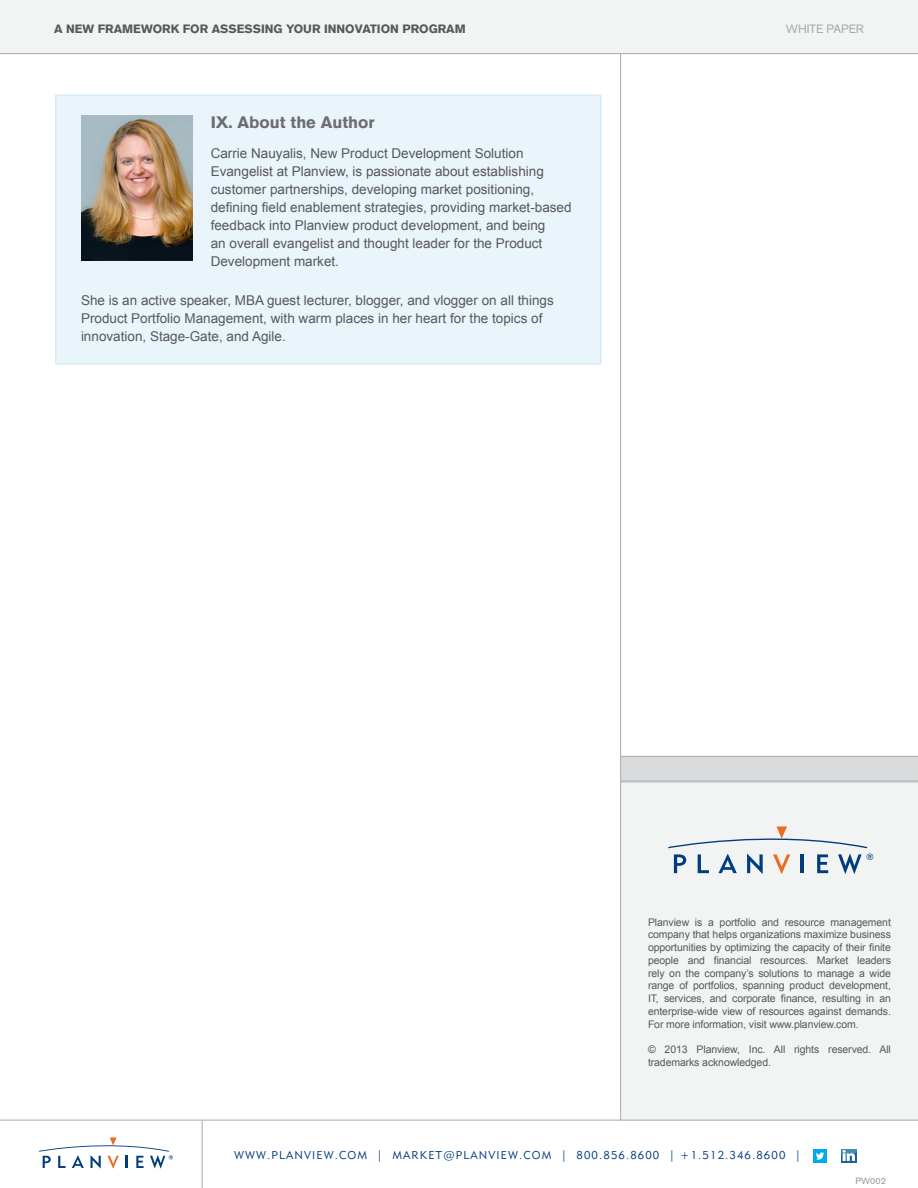
<style>
.page{position:relative;width:918px;height:1188px;background:#fff}
.page>*{position:absolute;margin:0;border:0;box-sizing:border-box;transform-origin:0 0}
.Section_Header{font:700 16.5px "Akzidenz Grotesk BQ";color:#6c6d70}
.Body_Copy{font:13.5px/18px "Arial";color:#57585a}
.t1{font:700 12px "Akzidenz Grotesk BQ";color:#57585a}
.t2{font:12px "Akzidenz Grotesk BQ";color:#a8a9ad}
.t3{font:11.25px "Geometric 415 BT Lite A";letter-spacing:.1em;color:#013d7d}
.t4{font:10.5px/12.8px "Arial";letter-spacing:-.01em;color:#57585a;text-align:justify}
.t5{font:9px "Akzidenz Grotesk BQ";color:#939598}
</style>
<div class="page">
<div style="left:55px;top:94px;width:547px;height:270px;background:#eaf4fb;border:2px solid #d6e9f7"></div>
<svg style="left:39px;top:1137px;width:134px;height:31px"></svg>
<img style="left:841px;top:1150px;width:15px;height:13px">
<img style="left:813px;top:1150px;width:14px;height:13px">
<hr style="left:202px;top:1120px;width:1px;height:68px;background:#a8a9ad">
<div style="left:621px;top:783px;width:297px;height:337px;background:#f0f1f2"></div>
<hr style="left:0;top:1120px;width:918px;height:1px;background:#a8a9ad">
<div style="left:621px;top:756px;width:297px;height:27px;background:#dadbdc"></div>
<hr style="left:621px;top:781px;width:297px;height:1px;background:#a8a9ad">
<hr style="left:621px;top:756px;width:297px;height:1px;background:#a8a9ad">
<hr style="left:620px;top:54px;width:1px;height:1066px;background:#a8a9ad">
<svg style="left:668px;top:826px;width:199px;height:22px"></svg>
<svg style="left:674px;top:854px;width:12px;height:19px"></svg>
<svg style="left:698px;top:854px;width:11px;height:19px"></svg>
<svg style="left:718px;top:854px;width:19px;height:19px"></svg>
<svg style="left:747px;top:854px;width:16px;height:20px"></svg>
<svg style="left:773px;top:854px;width:17px;height:20px"></svg>
<hr style="left:801px;top:854px;width:3px;height:19px;background:#013d7d">
<svg style="left:817px;top:854px;width:11px;height:19px"></svg>
<svg style="left:838px;top:854px;width:35px;height:20px"></svg>
<div style="left:0;top:0;width:918px;height:54px;background:#f0f1f2"></div>
<hr style="left:0;top:53px;width:918px;height:1px;background:#a8a9ad">
<img style="left:81px;top:116px;width:111px;height:144px">
<p class="t1" style="left:54px;top:22px;width:413px">A NEW FRAMEWORK FOR ASSESSING YOUR INNOVATION PROGRAM</p>
<p class="t2" style="left:786px;top:22px;width:80px">WHITE PAPER</p>
<p class="Section_Header" style="left:211px;top:113px;width:165px">IX. About the Author</p>
<p class="Body_Copy" style="left:211px;top:145px;width:362px">Carrie Nauyalis, New Product Development Solution Evangelist at Planview, is passionate about establishing customer partnerships, developing market positioning, defining field enablement strategies, providing market-based feedback into Planview product development, and being<br>an overall evangelist and thought leader for the Product Development market.</p>
<p class="Body_Copy" style="left:81px;top:291px;width:474px">She is an active speaker, MBA guest lecturer, blogger, and vlogger on all things<br>Product Portfolio Management, with warm places in her heart for the topics of innovation, Stage-Gate, and Agile.</p>
<p class="t4" style="left:648px;top:916px;width:244px">Planview is a portfolio and resource management company that helps organizations maximize business opportunities by optimizing the capacity of their finite people and financial resources. Market leaders rely on the company’s solutions to manage a wide range of portfolios, spanning product development, IT, services, and corporate finance, resulting in an enterprise-wide view of resources against demands.<br>For more information, visit www.planview.com.</p>
<p class="t4" style="left:648px;top:1043px;width:244px">© 2013 Planview, Inc. All rights reserved. All trademarks acknowledged.</p>
<p class="t3" style="left:234px;top:1149px;width:568px">WWW.PLANVIEW.COM | MARKET@PLANVIEW.COM | 800.856.8600 | +1.512.346.8600 |</p>
<p class="t5" style="left:855px;top:1175px;width:32px">PW002</p>
</div>
